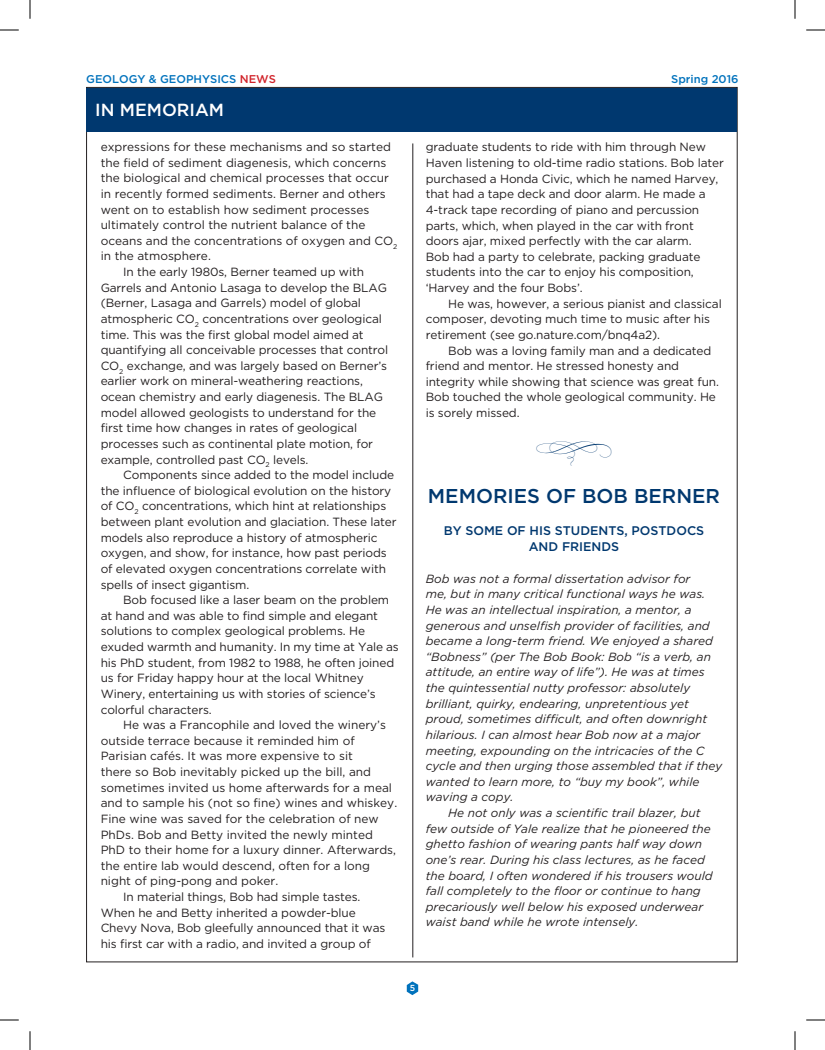
<style>
.page{position:relative;width:825px;height:1050px;background:#fff}
.page>*{position:absolute;margin:0;border:0;box-sizing:border-box;transform-origin:0 0}
.t1{font:500 20px "Gotham";color:#00386f}
.t2{font:500 17.5px "Gotham";color:#fff}
.t3{font:500 12.5px/16.2px "Gotham";color:#00386f;text-align:center}
.t4{font:11.88px/15.6px "Gotham";letter-spacing:-.01em;color:#231f20}
.t5{font:italic 11.88px "Gotham";color:#231f20}
.t6{font:500 11.25px "Gotham";color:#0072bc}
.t7{font:500 8.75px "Gotham";color:#fff}
.s1{color:#d1232a}
</style>
<div class="page">
<svg style="left:407px;top:981px;width:11px;height:14px"></svg>
<hr style="left:412px;top:143px;width:1px;height:814px;background:#231f20">
<div style="left:87px;top:88px;width:650px;height:44px;background:#00386f"></div>
<svg style="left:0;top:29px;width:19px;height:2px"></svg>
<svg style="left:806px;top:29px;width:19px;height:2px"></svg>
<svg style="left:0;top:1019px;width:19px;height:2px"></svg>
<svg style="left:806px;top:1019px;width:19px;height:2px"></svg>
<svg style="left:29px;top:0;width:2px;height:19px"></svg>
<svg style="left:29px;top:1031px;width:2px;height:19px"></svg>
<svg style="left:794px;top:0;width:2px;height:19px"></svg>
<svg style="left:794px;top:1031px;width:2px;height:19px"></svg>
<p class="t6" style="left:86px;top:73px;width:191px">GEOLOGY &amp; GEOPHYSICS <span class="s1">NEWS</span></p>
<p class="t6" style="left:671px;top:73px;width:69px">Spring 2016</p>
<h2 class="t2" style="left:95px;top:100px;width:130px">IN MEMORIAM</h2>
<p class="t4" style="left:101px;top:139px;width:292px">expressions for these mechanisms and so started</p>
<p class="t4" style="left:101px;top:154px;width:287px">the field of sediment diagenesis, which concerns</p>
<p class="t4" style="left:101px;top:170px;width:290px">the biological and chemical processes that occur</p>
<p class="t4" style="left:101px;top:186px;width:287px">in recently formed sediments. Berner and others</p>
<p class="t4" style="left:101px;top:201px;width:270px">went on to establish how sediment processes</p>
<p class="t4" style="left:101px;top:217px;width:266px">ultimately control the nutrient balance of the</p>
<p class="t4" style="left:101px;top:233px;width:298px">oceans and the concentrations of oxygen and CO<sub>2</sub></p>
<p class="t4" style="left:101px;top:248px;width:112px">in the atmosphere.</p>
<p class="t4" style="left:123px;top:264px;width:242px">In the early 1980s, Berner teamed up with</p>
<p class="t4" style="left:101px;top:279px;width:288px">Garrels and Antonio Lasaga to develop the BLAG</p>
<p class="t4" style="left:101px;top:295px;width:262px">(Berner, Lasaga and Garrels) model of global</p>
<p class="t4" style="left:101px;top:311px;width:283px">atmospheric CO<sub>2</sub> concentrations over geological</p>
<p class="t4" style="left:101px;top:326px;width:265px">time. This was the first global model aimed at</p>
<p class="t4" style="left:101px;top:342px;width:289px">quantifying all conceivable processes that control</p>
<p class="t4" style="left:101px;top:358px;width:288px">CO<sub>2</sub> exchange, and was largely based on Berner’s</p>
<p class="t4" style="left:101px;top:373px;width:264px">earlier work on mineral-weathering reactions,</p>
<p class="t4" style="left:101px;top:389px;width:284px">ocean chemistry and early diagenesis. The BLAG</p>
<p class="t4" style="left:101px;top:404px;width:277px">model allowed geologists to understand for the</p>
<p class="t4" style="left:101px;top:420px;width:258px">first time how changes in rates of geological</p>
<p class="t4" style="left:101px;top:436px;width:274px">processes such as continental plate motion, for</p>
<p class="t4" style="left:101px;top:451px;width:209px">example, controlled past CO<sub>2</sub> levels.</p>
<p class="t4" style="left:123px;top:467px;width:272px">Components since added to the model include</p>
<p class="t4" style="left:101px;top:483px;width:292px">the influence of biological evolution on the history</p>
<p class="t4" style="left:101px;top:498px;width:287px">of CO<sub>2</sub> concentrations, which hint at relationships</p>
<p class="t4" style="left:101px;top:514px;width:297px">between plant evolution and glaciation. These later</p>
<p class="t4" style="left:101px;top:529px;width:278px">models also reproduce a history of atmospheric</p>
<p class="t4" style="left:101px;top:545px;width:288px">oxygen, and show, for instance, how past periods</p>
<p class="t4" style="left:101px;top:561px;width:287px">of elevated oxygen concentrations correlate with</p>
<p class="t4" style="left:101px;top:576px;width:150px">spells of insect gigantism.</p>
<p class="t4" style="left:123px;top:592px;width:268px">Bob focused like a laser beam on the problem</p>
<p class="t4" style="left:101px;top:608px;width:279px">at hand and was able to find simple and elegant</p>
<p class="t4" style="left:101px;top:623px;width:266px">solutions to complex geological problems. He</p>
<p class="t4" style="left:101px;top:639px;width:300px">exuded warmth and humanity. In my time at Yale as</p>
<p class="t4" style="left:101px;top:654px;width:295px">his PhD student, from 1982 to 1988, he often joined</p>
<p class="t4" style="left:101px;top:670px;width:265px">us for Friday happy hour at the local Whitney</p>
<p class="t4" style="left:101px;top:686px;width:277px">Winery, entertaining us with stories of science’s</p>
<p class="t4" style="left:101px;top:701px;width:113px">colorful characters.</p>
<p class="t4" style="left:123px;top:717px;width:264px">He was a Francophile and loved the winery’s</p>
<p class="t4" style="left:101px;top:733px;width:256px">outside terrace because it reminded him of</p>
<p class="t4" style="left:101px;top:748px;width:254px">Parisian cafés. It was more expensive to sit</p>
<p class="t4" style="left:101px;top:764px;width:272px">there so Bob inevitably picked up the bill, and</p>
<p class="t4" style="left:101px;top:779px;width:293px">sometimes invited us home afterwards for a meal</p>
<p class="t4" style="left:101px;top:795px;width:298px">and to sample his (not so fine) wines and whiskey.</p>
<p class="t4" style="left:101px;top:811px;width:280px">Fine wine was saved for the celebration of new</p>
<p class="t4" style="left:101px;top:826px;width:274px">PhDs. Bob and Betty invited the newly minted</p>
<p class="t4" style="left:101px;top:842px;width:297px">PhD to their home for a luxury dinner. Afterwards,</p>
<p class="t4" style="left:101px;top:858px;width:271px">the entire lab would descend, often for a long</p>
<p class="t4" style="left:101px;top:873px;width:179px">night of ping-pong and poker.</p>
<p class="t4" style="left:123px;top:889px;width:239px">In material things, Bob had simple tastes.</p>
<p class="t4" style="left:101px;top:904px;width:257px">When he and Betty inherited a powder-blue</p>
<p class="t4" style="left:101px;top:920px;width:286px">Chevy Nova, Bob gleefully announced that it was</p>
<p class="t4" style="left:101px;top:936px;width:272px">his first car with a radio, and invited a group of</p>
<p class="t4" style="left:426px;top:139px;width:300px">graduate students to ride with him through New Haven listening to old-time radio stations. Bob later purchased a Honda Civic, which he named Harvey, that had a tape deck and door alarm. He made a 4-track tape recording of piano and percussion parts, which, when played in the car with front doors ajar, mixed perfectly with the car alarm.<br>Bob had a party to celebrate, packing graduate students into the car to enjoy his composition, ‘Harvey and the four Bobs’.</p>
<p class="t4" style="left:426px;top:295px;width:298px;text-indent:22px">He was, however, a serious pianist and classical composer, devoting much time to music after his retirement (see go.nature.com/bnq4a2).</p>
<p class="t4" style="left:426px;top:342px;width:295px;text-indent:22px">Bob was a loving family man and a dedicated friend and mentor. He stressed honesty and integrity while showing that science was great fun.<br>Bob touched the whole geological community. He is sorely missed.</p>
<h1 class="t1" style="left:428px;top:484px;width:294px">MEMORIES OF BOB BERNER</h1>
<p class="t3" style="left:444px;top:522px;width:262px">BY SOME OF HIS STUDENTS, POSTDOCS<br>AND FRIENDS</p>
<p class="t5" style="left:426px;top:572px;width:266px">Bob was not a formal dissertation advisor for</p>
<p class="t5" style="left:426px;top:588px;width:281px">me, but in many critical functional ways he was.</p>
<p class="t5" style="left:426px;top:603px;width:267px">He was an intellectual inspiration, a mentor, a</p>
<p class="t5" style="left:426px;top:619px;width:286px">generous and unselfish provider of facilities, and</p>
<p class="t5" style="left:426px;top:634px;width:289px">became a long-term friend. We enjoyed a shared</p>
<p class="t5" style="left:426px;top:650px;width:287px">“Bobness” (per The Bob Book: Bob “is a verb, an</p>
<p class="t5" style="left:426px;top:666px;width:281px">attitude, an entire way of life”). He was at times</p>
<p class="t5" style="left:426px;top:681px;width:266px">the quintessential nutty professor: absolutely</p>
<p class="t5" style="left:426px;top:697px;width:265px">brilliant, quirky, endearing, unpretentious yet</p>
<p class="t5" style="left:426px;top:713px;width:283px">proud, sometimes difficult, and often downright</p>
<p class="t5" style="left:426px;top:728px;width:276px">hilarious. I can almost hear Bob now at a major</p>
<p class="t5" style="left:426px;top:744px;width:280px">meeting, expounding on the intricacies of the C</p>
<p class="t5" style="left:426px;top:759px;width:298px">cycle and then urging those assembled that if they</p>
<p class="t5" style="left:426px;top:775px;width:275px">wanted to learn more, to “buy my book”, while</p>
<p class="t5" style="left:426px;top:791px;width:89px">waving a copy.</p>
<p class="t5" style="left:448px;top:806px;width:254px">He not only was a scientific trail blazer, but</p>
<p class="t5" style="left:426px;top:822px;width:287px">few outside of Yale realize that he pioneered the</p>
<p class="t5" style="left:426px;top:838px;width:278px">ghetto fashion of wearing pants half way down</p>
<p class="t5" style="left:426px;top:853px;width:281px">one’s rear. During his class lectures, as he faced</p>
<p class="t5" style="left:426px;top:869px;width:288px">the board, I often wondered if his trousers would</p>
<p class="t5" style="left:426px;top:884px;width:277px">fall completely to the floor or continue to hang</p>
<p class="t5" style="left:426px;top:900px;width:279px">precariously well below his exposed underwear</p>
<p class="t5" style="left:426px;top:916px;width:214px">waist band while he wrote intensely.</p>
<p class="t7" style="left:410px;top:983px;width:7px">5</p>
</div>
